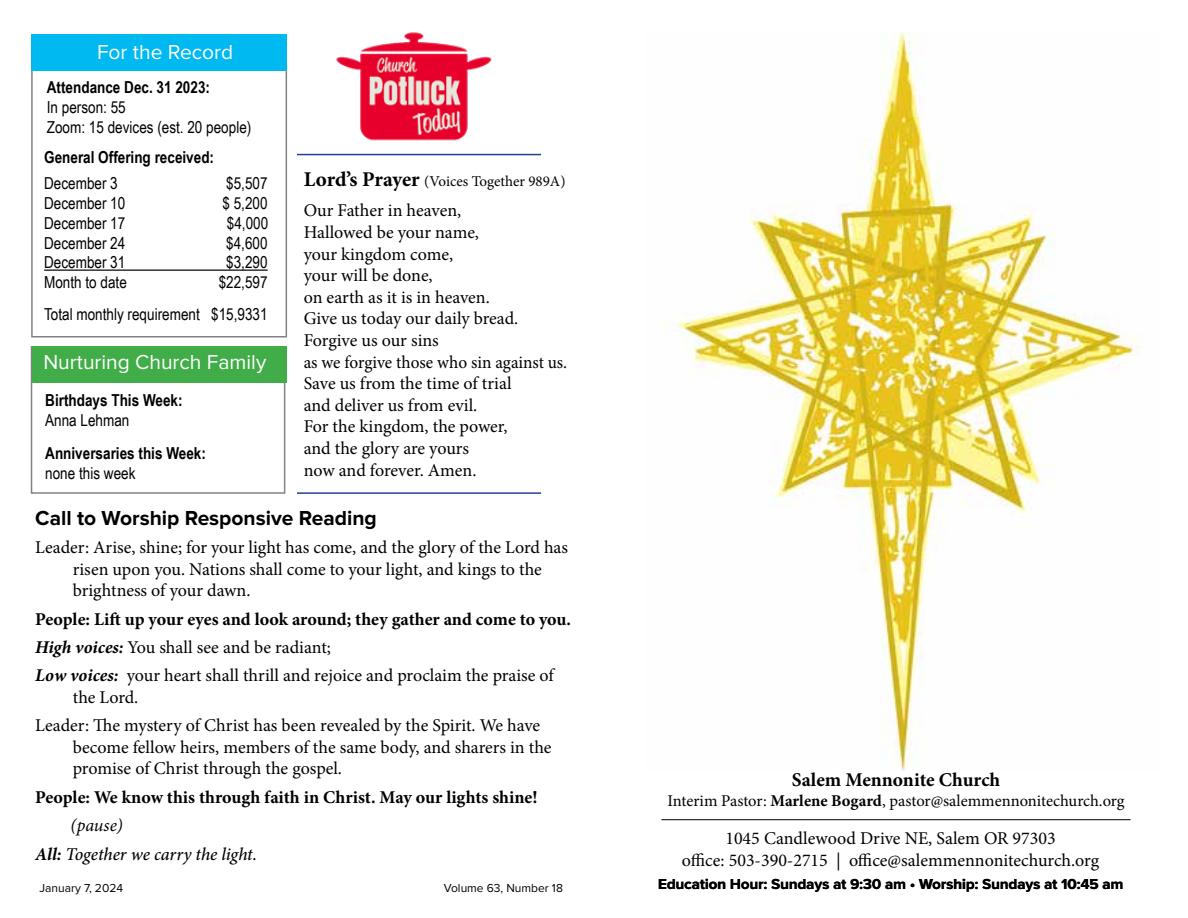
<style>
.page{position:relative;width:1188px;height:918px;background:#fff}
.page>*{position:absolute;margin:0;border:0;box-sizing:border-box;transform-origin:0 0}
.t1{font:21px "Proxima Nova";color:#fff}
.t2{font:700 21px "Proxima Nova";color:#000}
.t3{font:700 19.5px "Minion Pro";color:#000}
.t4{font:18px/21.6px "Minion Pro";letter-spacing:-.005em;color:#000}
.t5{font:700 18px "Minion Pro";color:#000}
.t6{font:italic 500 18px/28.3px "Minion Pro";letter-spacing:-.005em;color:#000}
.t7{font:16.5px/19.8px "Arial Narrow";color:#000}
.t8{font:700 16.5px "Arial Narrow";color:#000}
.t9{font:16.5px "Minion Pro";letter-spacing:-.005em;color:#000}
.t10{font:700 15px "Proxima Nova";color:#000}
.t11{font:15px "Minion Pro";color:#000}
.t12{font:12px "Proxima Nova";color:#000}
.s1{font-weight:700;font-size:21px}
.s2{font-weight:700}
.s3{font-weight:700;font-style:italic}
.s4{font-weight:400}
</style>
<div class="page">
<img style="left:663px;top:32px;width:477px;height:738px">
<div style="left:31px;top:346px;width:254px;height:148px;border:2px solid #6b6c6f"></div>
<div style="left:32px;top:346px;width:255px;height:37px;background:#41ad49"></div>
<div style="left:31px;top:63px;width:256px;height:275px;border:2px solid #6b6c6f"></div>
<div style="left:31px;top:35px;width:256px;height:36px;background:#00b9f1"></div>
<hr style="left:44px;top:270px;width:224px;height:1px;background:#000">
<hr style="left:662px;top:819px;width:468px;height:1px;background:#000">
<img style="left:336px;top:32px;width:156px;height:109px">
<hr style="left:297px;top:154px;width:244px;height:1px;background:#25408f">
<hr style="left:297px;top:492px;width:244px;height:2px;background:#25408f">
<p class="t1" style="left:97px;top:40px;width:138px">For the Record</p>
<p class="t8" style="left:47px;top:75px;width:165px">Attendance Dec. 31 2023:</p>
<p class="t7" style="left:47px;top:96px;width:206px">In person: 55<br>Zoom: 15 devices (est. 20 people)</p>
<p class="t8" style="left:44px;top:144px;width:171px">General Offering received:</p>
<p class="t7" style="left:44px;top:173px;width:75px">December 3</p>
<p class="t7" style="left:226px;top:173px;width:43px">$5,507</p>
<p class="t7" style="left:44px;top:193px;width:83px">December 10</p>
<p class="t7" style="left:223px;top:193px;width:47px">$ 5,200</p>
<p class="t7" style="left:44px;top:212px;width:83px">December 17</p>
<p class="t7" style="left:227px;top:212px;width:43px">$4,000</p>
<p class="t7" style="left:44px;top:232px;width:83px">December 24</p>
<p class="t7" style="left:226px;top:232px;width:43px">$4,600</p>
<p class="t7" style="left:44px;top:252px;width:83px">December 31</p>
<p class="t7" style="left:226px;top:252px;width:43px">$3,290</p>
<p class="t7" style="left:44px;top:272px;width:84px">Month to date</p>
<p class="t11" style="left:304px;top:171px;width:263px"><span class="s1">Lord’s Prayer</span> (Voices Together 989A)</p>
<p class="t4" style="left:304px;top:200px;width:265px">Our Father in heaven,<br>Hallowed be your name,<br>your kingdom come,<br>your will be done,<br>on earth as it is in heaven.<br>Give us today our daily bread.<br>Forgive us our sins<br>as we forgive those who sin against us.<br>Save us from the time of trial<br>and deliver us from evil.<br>For the kingdom, the power,<br>and the glory are yours<br>now and forever. Amen.</p>
<p class="t2" style="left:35px;top:506px;width:343px">Call to Worship Responsive Reading</p>
<p class="t4" style="left:73px;top:537px;width:497px;text-indent:-37px">Leader: Arise, shine; for your light has come, and the glory of the Lord has risen upon you. Nations shall come to your light, and kings to the brightness of your dawn.</p>
<p class="t4" style="left:35px;top:605px;width:537px;line-height:28.3px"><span class="s2">People: Lift up your eyes and look around; they gather and come to you.<br></span><span class="s3">High voices:</span> You shall see and be radiant;<br><span class="s3">Low voices:</span> your heart shall thrill and rejoice and proclaim the praise of</p>
<p class="t4" style="left:35px;top:683px;width:506px;line-height:28.3px;text-indent:37px">the Lord.<br>Leader: The mystery of Christ has been revealed by the Spirit. We have</p>
<p class="t4" style="left:73px;top:736px;width:480px">become fellow heirs, members of the same body, and sharers in the promise of Christ through the gospel.</p>
<p class="t5" style="left:35px;top:784px;width:504px">People: We know this through faith in Christ. May our lights shine!</p>
<p class="t6" style="left:35px;top:811px;width:223px;text-indent:35px"><span class="s4">(pause)<br></span><span class="s2">All:</span> Together we carry the light.</p>
<p class="t7" style="left:44px;top:266px;width:225px;line-height:31.8px;text-align:right">$22,597<br>Total monthly requirement $15,9331</p>
<p class="t1" style="left:43px;top:350px;width:224px">Nurturing Church Family</p>
<p class="t8" style="left:45px;top:388px;width:139px">Birthdays This Week:</p>
<p class="t7" style="left:45px;top:409px;width:86px">Anna Lehman</p>
<p class="t8" style="left:45px;top:440px;width:162px">Anniversaries this Week:</p>
<p class="t7" style="left:45px;top:462px;width:92px">none this week</p>
<p class="t12" style="left:40px;top:881px;width:85px">January 7, 2024</p>
<p class="t12" style="left:444px;top:881px;width:121px">Volume 63, Number 18</p>
<p class="t3" style="left:792px;top:766px;width:210px">Salem Mennonite Church</p>
<p class="t9" style="left:667px;top:789px;width:459px">Interim Pastor: <span class="s2">Marlene Bogard</span>, pastor@salemmennonitechurch.org</p>
<p class="t4" style="left:682px;top:828px;width:419px;text-align:center">1045 Candlewood Drive NE, Salem OR 97303<br>office: 503-390-2715 | office@salemmennonitechurch.org</p>
<p class="t10" style="left:658px;top:876px;width:467px">Education Hour: Sundays at 9:30 am • Worship: Sundays at 10:45 am</p>
</div>
